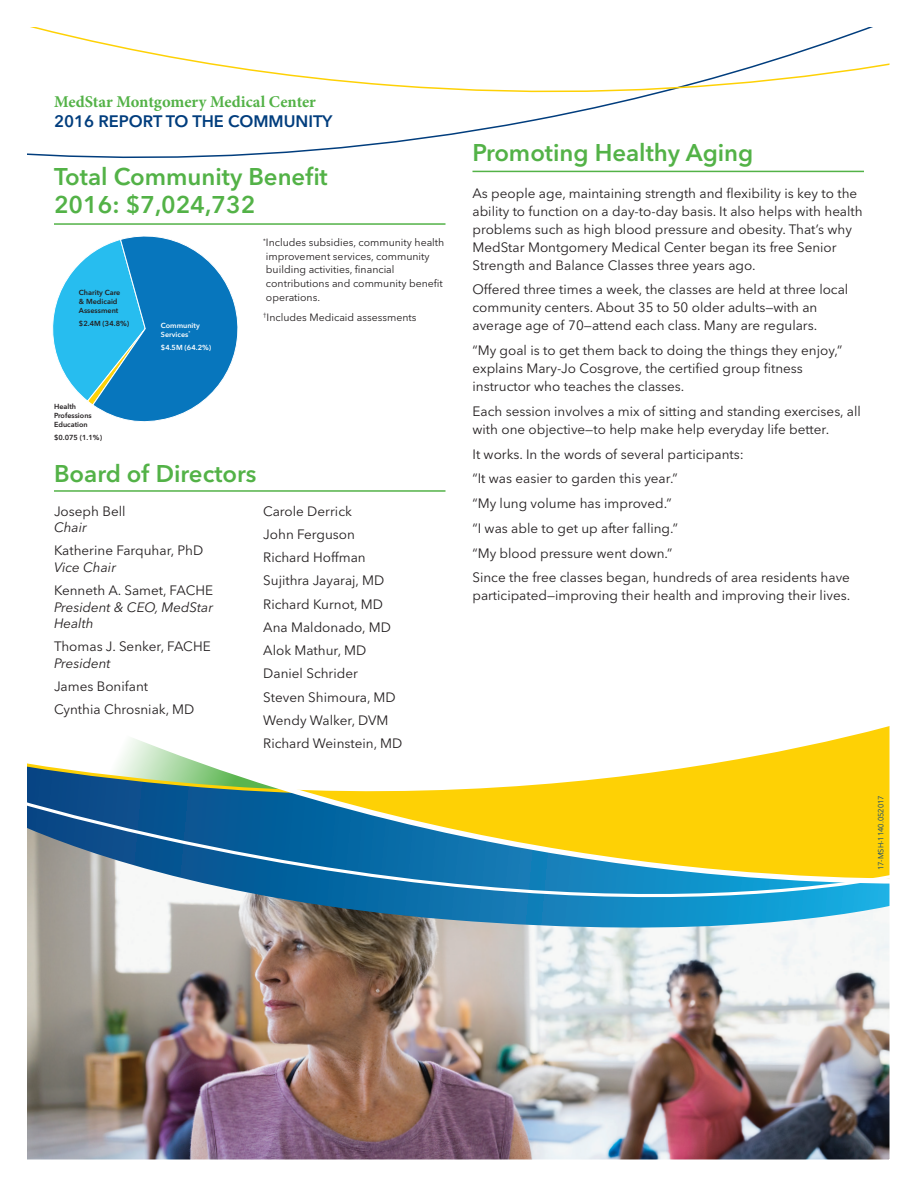
<style>
.page{position:relative;width:918px;height:1188px;background:#fff}
.page>*{position:absolute;margin:0;border:0;box-sizing:border-box;transform-origin:0 0}
.t1{font:600 24px/28.8px "Avenir Next LT Pro";color:#53b247}
.t2{font:700 16.5px "Minion Pro";letter-spacing:-.005em;color:#53b247}
.t3{font:600 16.5px "Avenir Next LT Pro";color:#013d7d}
.t4{font:13.5px/23.2px "Avenir Next LT Pro";color:#231f20}
.t5{font:italic 13.5px/16.5px "Avenir Next LT Pro";color:#231f20}
.t6{font:10.5px/13.5px "Avenir Next LT Pro";color:#231f20}
.t7{font:7.5px "Avenir Next LT Pro";color:#013d7d}
.t8{font:600 7.2px/9px "Avenir Next LT Pro";color:#231f20}
.t9{font:600 7.2px/9px "Avenir Next LT Pro";color:#fff}
</style>
<div class="page">
<img style="left:27px;top:27px;width:863px;height:1133px">
<p class="t2" style="left:54px;top:90px;width:263px">MedStar Montgomery Medical Center</p>
<p class="t3" style="left:54px;top:111px;width:280px">2016 REPORT TO THE COMMUNITY</p>
<h1 class="t1" style="left:54px;top:162px;width:275px">Total Community Benefit<br>2016: $7,024,732</h1>
<p class="t8" style="left:79px;top:288px;width:43px">Charity Care &amp; Medicaid<br>Assessment</p>
<p class="t8" style="left:79px;top:319px;width:52px">$2.4M (34.8%)</p>
<p class="t8" style="left:54px;top:402px;width:39px">Health<br>Professions<br>Education</p>
<p class="t8" style="left:54px;top:433px;width:50px">$0.075 (1.1%)</p>
<p class="t9" style="left:161px;top:321px;width:40px">Community<br>Services<sup>*</sup></p>
<p class="t9" style="left:161px;top:343px;width:52px">$4.5M (64.2%)</p>
<p class="t6" style="left:263px;top:236px;width:183px"><sup>*</sup>Includes subsidies, community health improvement services, community building activities, financial contributions and community benefit operations.</p>
<p class="t6" style="left:263px;top:310px;width:155px"><sup>†</sup>Includes Medicaid assessments</p>
<h1 class="t1" style="left:54px;top:459px;width:204px">Board of Directors</h1>
<p class="t4" style="left:54px;top:499px;width:73px">Joseph Bell</p>
<p class="t5" style="left:54px;top:519px;width:34px">Chair</p>
<p class="t4" style="left:54px;top:539px;width:151px">Katherine Farquhar, PhD</p>
<p class="t5" style="left:54px;top:559px;width:64px">Vice Chair</p>
<p class="t4" style="left:54px;top:579px;width:161px">Kenneth A. Samet, FACHE</p>
<p class="t5" style="left:54px;top:599px;width:161px">President &amp; CEO, MedStar<br>Health</p>
<p class="t4" style="left:54px;top:635px;width:158px">Thomas J. Senker, FACHE</p>
<p class="t5" style="left:54px;top:655px;width:58px">President</p>
<p class="t4" style="left:54px;top:675px;width:142px">James Bonifant<br>Cynthia Chrosniak, MD</p>
<p class="t4" style="left:263px;top:499px;width:141px">Carole Derrick<br>John Ferguson<br>Richard Hoffman<br>Sujithra Jayaraj, MD<br>Richard Kurnot, MD<br>Ana Maldonado, MD<br>Alok Mathur, MD<br>Daniel Schrider<br>Steven Shimoura, MD<br>Wendy Walker, DVM<br>Richard Weinstein, MD</p>
<h1 class="t1" style="left:472px;top:138px;width:282px">Promoting Healthy Aging</h1>
<p class="t4" style="left:472px;top:184px;width:392px;line-height:18px">As people age, maintaining strength and flexibility is key to the ability to function on a day-to-day basis. It also helps with health problems such as high blood pressure and obesity. That’s why MedStar Montgomery Medical Center began its free Senior Strength and Balance Classes three years ago.</p>
<p class="t4" style="left:472px;top:281px;width:377px;line-height:18px">Offered three times a week, the classes are held at three local community centers. About 35 to 50 older adults—with an average age of 70—attend each class. Many are regulars.</p>
<p class="t4" style="left:472px;top:341px;width:371px;line-height:18px">“My goal is to get them back to doing the things they enjoy,” explains Mary-Jo Cosgrove, the certified group fitness instructor who teaches the classes.</p>
<p class="t4" style="left:472px;top:402px;width:390px;line-height:18px">Each session involves a mix of sitting and standing exercises, all with one objective—to help make help everyday life better.</p>
<p class="t4" style="left:472px;top:442px;width:379px;line-height:24.8px">It works. In the words of several participants:<br>“It was easier to garden this year.”<br>“My lung volume has improved.”<br>“I was able to get up after falling.”<br>“My blood pressure went down.”<br>Since the free classes began, hundreds of area residents have</p>
<p class="t4" style="left:472px;top:584px;width:379px">participated—improving their health and improving their lives.</p>
<p class="t7" style="left:876px;top:870px;width:77px;rotate:-90deg">17-MSH-1140.052017</p>
</div>
